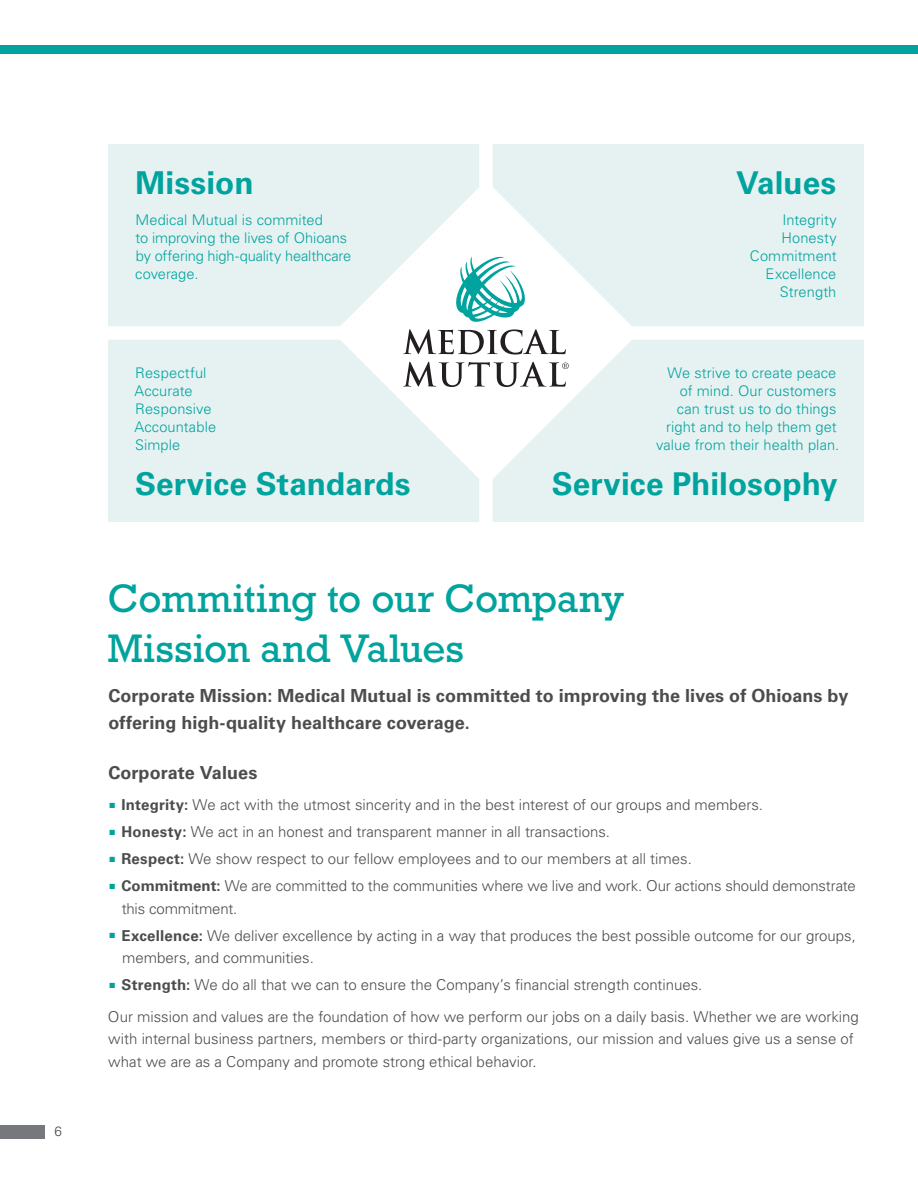
<style>
.page{position:relative;width:918px;height:1188px;background:#fff}
.page>*{position:absolute;margin:0;border:0;box-sizing:border-box;transform-origin:0 0}
.Main_Title_Head{font:40.5px/49.5px "Rockwell Std";letter-spacing:-.005em;color:#00a39d}
.t1{font:700 31.5px "Univers LT Std";letter-spacing:.005em;color:#00a39d}
.t2{font:700 18px/27px "Univers LT Std";letter-spacing:.005em;color:#4b4c4d}
.t3{font:300 15px/22.5px "Univers LT Std";color:#4b4c4d}
.t4{font:300 14.7px/18px "Univers LT Std";letter-spacing:.005em;color:#00a39d}
.t5{font:300 13.5px "Univers LT Std";color:#4b4c4d}
.s1{color:#00a39d}
.s2{font-weight:700}
</style>
<div class="page">
<div style="left:0;top:1125px;width:45px;height:13px;background:#76787b"></div>
<div style="left:0;top:45px;width:918px;height:9px;background:#00a39d"></div>
<svg style="left:479px;top:362px;width:11px;height:25px"></svg>
<svg style="left:407px;top:258px;width:153px;height:97px"></svg>
<svg style="left:108px;top:144px;width:371px;height:182px;background:#e6f2f2"></svg>
<svg style="left:493px;top:144px;width:371px;height:182px;background:#e7f3f2"></svg>
<svg style="left:108px;top:340px;width:371px;height:182px;background:#e6f0f0"></svg>
<svg style="left:493px;top:340px;width:371px;height:182px;background:#e7f1f1"></svg>
<p class="t5" style="left:55px;top:1123px;width:9px">6</p>
<p class="t1" style="left:136px;top:164px;width:119px">Mission</p>
<p class="t4" style="left:135px;top:211px;width:217px">Medical Mutual is commited<br>to improving the lives of Ohioans by offering high-quality healthcare coverage.</p>
<p class="t4" style="left:135px;top:364px;width:83px">Respectful<br>Accurate<br>Responsive<br>Accountable<br>Simple</p>
<p class="t1" style="left:135px;top:465px;width:277px">Service Standards</p>
<p class="t1" style="left:736px;top:164px;width:102px">Values</p>
<p class="t4" style="left:750px;top:211px;width:88px;text-align:right">Integrity<br>Honesty<br>Commitment<br>Excellence<br>Strength</p>
<p class="t4" style="left:656px;top:364px;width:185px;text-align:right">We strive to create peace of mind. Our customers can trust us to do things right and to help them get value from their health plan.</p>
<p class="t1" style="left:552px;top:465px;width:287px">Service Philosophy</p>
<p class="Main_Title_Head" style="left:107px;top:573px;width:518px">Commiting to our Company<br>Mission and Values</p>
<p class="t2" style="left:108px;top:682px;width:741px">Corporate Mission: Medical Mutual is committed to improving the lives of Ohioans by offering high-quality healthcare coverage.</p>
<p class="t2" style="left:108px;top:759px;width:151px">Corporate Values</p>
<p class="t3" style="left:110px;top:793px;width:655px"><span class="s1">■</span> <span class="s2">Integrity:</span> We act with the utmost sincerity and in the best interest of our groups and members.</p>
<p class="t3" style="left:110px;top:820px;width:502px"><span class="s1">■</span> <span class="s2">Honesty:</span> We act in an honest and transparent manner in all transactions.</p>
<p class="t3" style="left:110px;top:847px;width:584px"><span class="s1">■</span> <span class="s2">Respect:</span> We show respect to our fellow employees and to our members at all times.</p>
<p class="t3" style="left:122px;top:874px;width:736px;text-indent:-12px"><span class="s1">■</span> <span class="s2">Commitment:</span> We are committed to the communities where we live and work. Our actions should demonstrate this commitment.</p>
<p class="t3" style="left:122px;top:924px;width:735px;text-indent:-13px"><span class="s1">■</span> <span class="s2">Excellence:</span> We deliver excellence by acting in a way that produces the best possible outcome for our groups, members, and communities.</p>
<p class="t3" style="left:110px;top:973px;width:594px"><span class="s1">■</span> <span class="s2">Strength:</span> We do all that we can to ensure the Company’s financial strength continues.</p>
<p class="t3" style="left:108px;top:1005px;width:752px">Our mission and values are the foundation of how we perform our jobs on a daily basis. Whether we are working with internal business partners, members or third-party organizations, our mission and values give us a sense of what we are as a Company and promote strong ethical behavior.</p>
</div>
